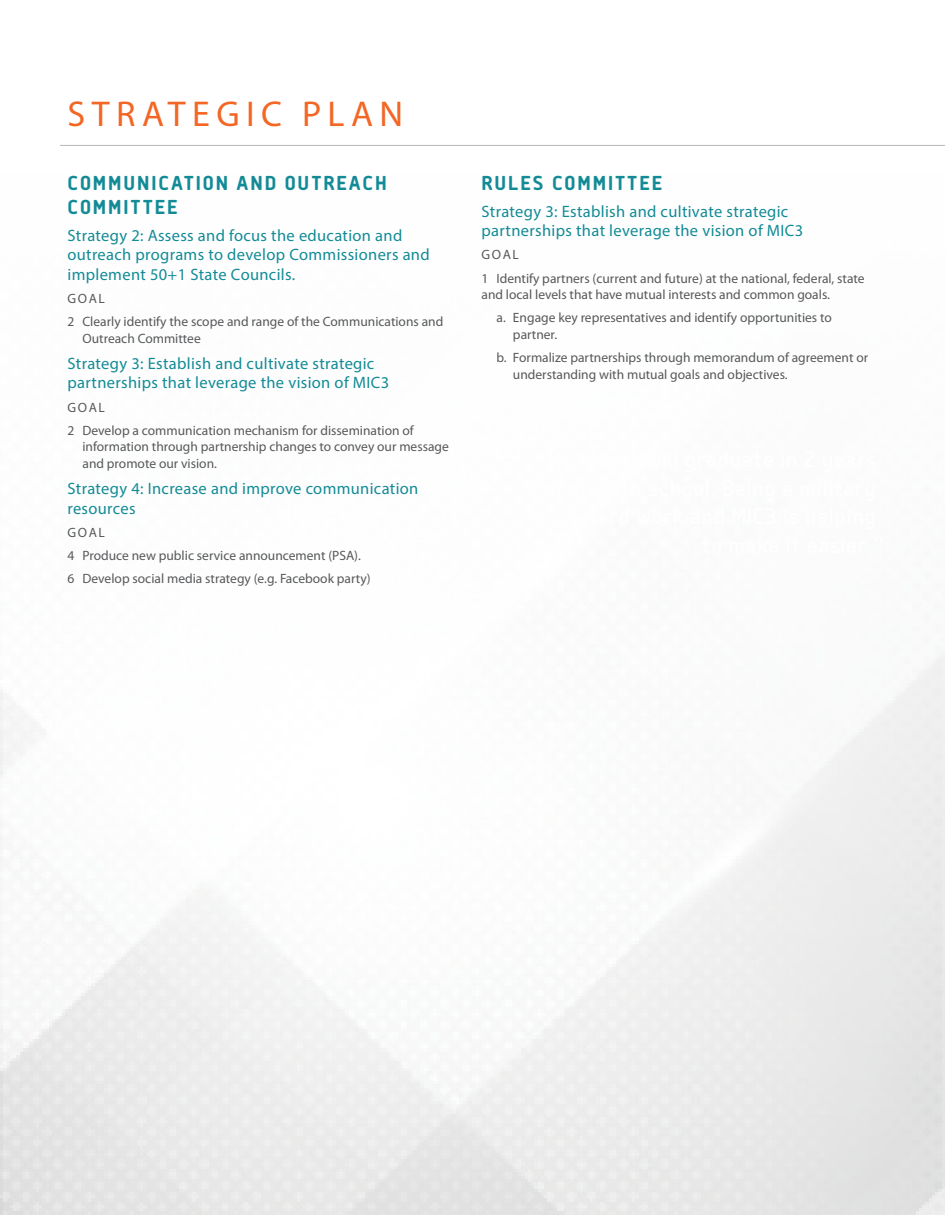
<style>
.page{position:relative;width:945px;height:1215px;background:#fff}
.page>*{position:absolute;margin:0;border:0;box-sizing:border-box;transform-origin:0 0}
.t1{font:36px "Myriad Pro";letter-spacing:.18em;color:#f36624}
.t2{font:700 24px/24px "Delm";letter-spacing:.08em;color:#138b96}
.t3{font:16.5px/19.5px "Myriad Pro";letter-spacing:.02em;color:#138b96}
.t4{font:13.5px/23.2px "Myriad Pro";color:#57585a}
</style>
<div class="page">
<div style="left:0;top:148px;width:945px;height:1067px;background:linear-gradient(to bottom,#fff,#eceded)"></div>
<hr style="left:60px;top:145px;width:885px;height:1px;background:#bcbdc0">
<h1 class="t1" style="left:67px;top:92px;width:337px">STRATEGIC PLAN</h1>
<h2 class="t2" style="left:68px;top:171px;width:321px">COMMUNICATION AND OUTREACH<br>COMMITTEE</h2>
<p class="t3" style="left:68px;top:225px;width:364px">Strategy 2: Assess and focus the education and outreach programs to develop Commissioners and implement 50+1 State Councils.</p>
<p class="t4" style="left:68px;top:287px;width:377px">GOAL<br>2 Clearly identify the scope and range of the Communications and</p>
<p class="t4" style="left:82px;top:326px;width:120px">Outreach Committee</p>
<p class="t3" style="left:68px;top:353px;width:323px">Strategy 3: Establish and cultivate strategic partnerships that leverage the vision of MIC3</p>
<p class="t4" style="left:67px;top:395px;width:348px">GOAL<br>2 Develop a communication mechanism for dissemination of</p>
<p class="t4" style="left:82px;top:438px;width:368px;line-height:16.5px">information through partnership changes to convey our message and promote our vision.</p>
<p class="t3" style="left:68px;top:479px;width:352px">Strategy 4: Increase and improve communication resources</p>
<p class="t4" style="left:68px;top:521px;width:305px">GOAL<br>4 Produce new public service announcement (PSA).<br>6 Develop social media strategy (e.g. Facebook party)</p>
<h2 class="t2" style="left:482px;top:171px;width:182px">RULES COMMITTEE</h2>
<p class="t3" style="left:482px;top:201px;width:323px">Strategy 3: Establish and cultivate strategic partnerships that leverage the vision of MIC3</p>
<p class="t4" style="left:482px;top:243px;width:385px">GOAL<br>1 Identify partners (current and future) at the national, federal, state</p>
<p class="t4" style="left:482px;top:283px;width:352px;text-align:right">and local levels that have mutual interests and common goals. a. Engage key representatives and identify opportunities to</p>
<p class="t4" style="left:497px;top:323px;width:373px;text-indent:16px">partner.<br>b. Formalize partnerships through memorandum of agreement or</p>
<p class="t4" style="left:513px;top:362px;width:276px">understanding with mutual goals and objectives.</p>
</div>
